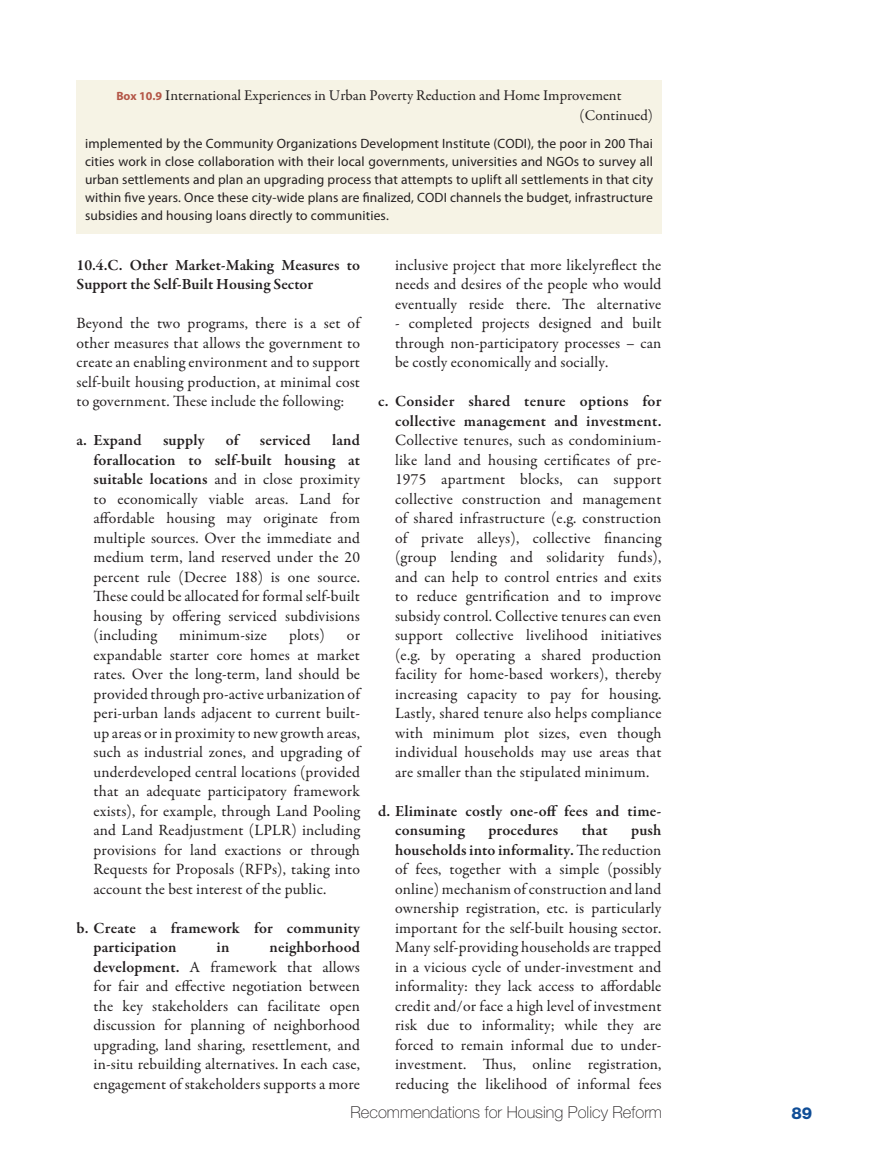
<style>
.page{position:relative;width:876px;height:1161px;background:#fff}
.page>*{position:absolute;margin:0;border:0;box-sizing:border-box;transform-origin:0 0}
.t1{font:100 16.5px "Dep Helvetica";color:#231f20}
.t2{font:500 16.5px "Dep Helvetica";color:#0f4d96}
.t3{font:15.75px/19.5px "Garamond Premr Pro";letter-spacing:.01em;color:#231f20;text-align:justify}
.t4{font:600 15.75px/19.5px "Garamond Premr Pro";letter-spacing:.01em;color:#231f20}
.t5{font:15px/19.5px "Garamond Premr Pro";color:#231f20}
.t6{font:13.5px/18px "Myriad Pro";letter-spacing:.01em;color:#231f20;text-align:justify}
.s1{font-family:"Myriad Pro";font-weight:700;font-size:12px;color:#b45647}
.s2{font-weight:600}
</style>
<div class="page">
<div style="left:77px;top:81px;width:584px;height:153px;background:#f6f3e5"></div>
<p class="t5" style="left:580px;top:86px;width:75px;text-indent:-463px"><span class="s1">Box 10.9</span> International Experiences in Urban Poverty Reduction and Home Improvement (Continued)</p>
<p class="t6" style="left:85px;top:134px;width:569px">implemented by the Community Organizations Development Institute (CODI), the poor in 200 Thai cities work in close collaboration with their local governments, universities and NGOs to survey all urban settlements and plan an upgrading process that attempts to uplift all settlements in that city within five years. Once these city-wide plans are finalized, CODI channels the budget, infrastructure subsidies and housing loans directly to communities.</p>
<p class="t4" style="left:77px;top:255px;width:285px">10.4.C. Other Market-Making Measures to<br>Support the Self-Built Housing Sector</p>
<p class="t3" style="left:77px;top:314px;width:285px">Beyond the two programs, there is a set of other measures that allows the government to create an enabling environment and to support self-built housing production, at minimal cost to government. These include the following:</p>
<p class="t4" style="left:77px;top:431px;width:67px">a. Expand</p>
<p class="t4" style="left:163px;top:431px;width:43px">supply</p>
<p class="t4" style="left:226px;top:431px;width:14px">of</p>
<p class="t4" style="left:260px;top:431px;width:52px">serviced</p>
<p class="t3" style="left:94px;top:431px;width:268px;text-indent:239px"><span class="s2">land forallocation to self-built housing at suitable locations</span> and in close proximity to economically viable areas. Land for affordable housing may originate from multiple sources. Over the immediate and medium term, land reserved under the 20 percent rule (Decree 188) is one source.<br>These could be allocated for formal self-built housing by offering serviced subdivisions (including</p>
<p class="t3" style="left:179px;top:626px;width:89px">minimum-size</p>
<p class="t3" style="left:289px;top:626px;width:37px">plots)</p>
<p class="t3" style="left:94px;top:626px;width:268px;text-indent:253px">or expandable starter core homes at market rates. Over the long-term, land should be provided through pro-active urbanization of peri-urban lands adjacent to current built&shy;up areas or in proximity to new growth areas, such as industrial zones, and upgrading of underdeveloped central locations (provided that an adequate participatory framework exists), for example, through Land Pooling and Land Readjustment (LPLR) including provisions for land exactions or through Requests for Proposals (RFPs), taking into account the best interest of the public.</p>
<p class="t4" style="left:94px;top:918px;width:268px;text-indent:-17px">b. Create a framework for community participation</p>
<p class="t3" style="left:94px;top:938px;width:268px;text-indent:176px"><span class="s2">neighborhood development.</span> A framework that allows for fair and effective negotiation between the key stakeholders can facilitate open discussion for planning of neighborhood upgrading, land sharing, resettlement, and in-situ rebuilding alternatives. In each case, engagement of stakeholders supports a more</p>
<p class="t4" style="left:217px;top:938px;width:14px">in</p>
<p class="t3" style="left:395px;top:255px;width:268px">inclusive project that more likelyreflect the needs and desires of the people who would eventually reside there. The alternative</p>
<p class="t3" style="left:395px;top:314px;width:268px">- completed projects designed and built through non-participatory processes – can be costly economically and socially.</p>
<p class="t4" style="left:378px;top:392px;width:285px;text-align:right">c. Consider shared tenure options for collective management and investment.</p>
<p class="t3" style="left:395px;top:431px;width:268px">Collective tenures, such as condominium&shy;like land and housing certificates of pre-1975 apartment blocks, can support collective construction and management of shared infrastructure (e.g. construction of private alleys), collective financing (group lending and solidarity funds), and can help to control entries and exits to reduce gentrification and to improve subsidy control. Collective tenures can even support collective livelihood initiatives (e.g. by operating a shared production facility for home-based workers), thereby increasing capacity to pay for housing.<br>Lastly, shared tenure also helps compliance with minimum plot sizes, even though individual households may use areas that are smaller than the stipulated minimum.</p>
<p class="t4" style="left:395px;top:801px;width:268px;text-indent:-17px">d. Eliminate costly one-off fees and time&shy;consuming</p>
<p class="t3" style="left:395px;top:821px;width:268px;text-indent:236px"><span class="s2">push households into informality.</span> The reduction of fees, together with a simple (possibly online) mechanism of construction and land ownership registration, etc. is particularly important for the self-built housing sector.<br>Many self-providing households are trapped in a vicious cycle of under-investment and informality: they lack access to affordable credit and/or face a high level of investment risk due to informality; while they are forced to remain informal due to under&shy;investment. Thus, online registration, reducing the likelihood of informal fees</p>
<p class="t4" style="left:488px;top:821px;width:72px">procedures</p>
<p class="t4" style="left:582px;top:821px;width:27px">that</p>
<p class="t1" style="left:350px;top:1101px;width:313px">Recommendations for Housing Policy Reform</p>
<p class="t2" style="left:791px;top:1102px;width:22px">89</p>
</div>
